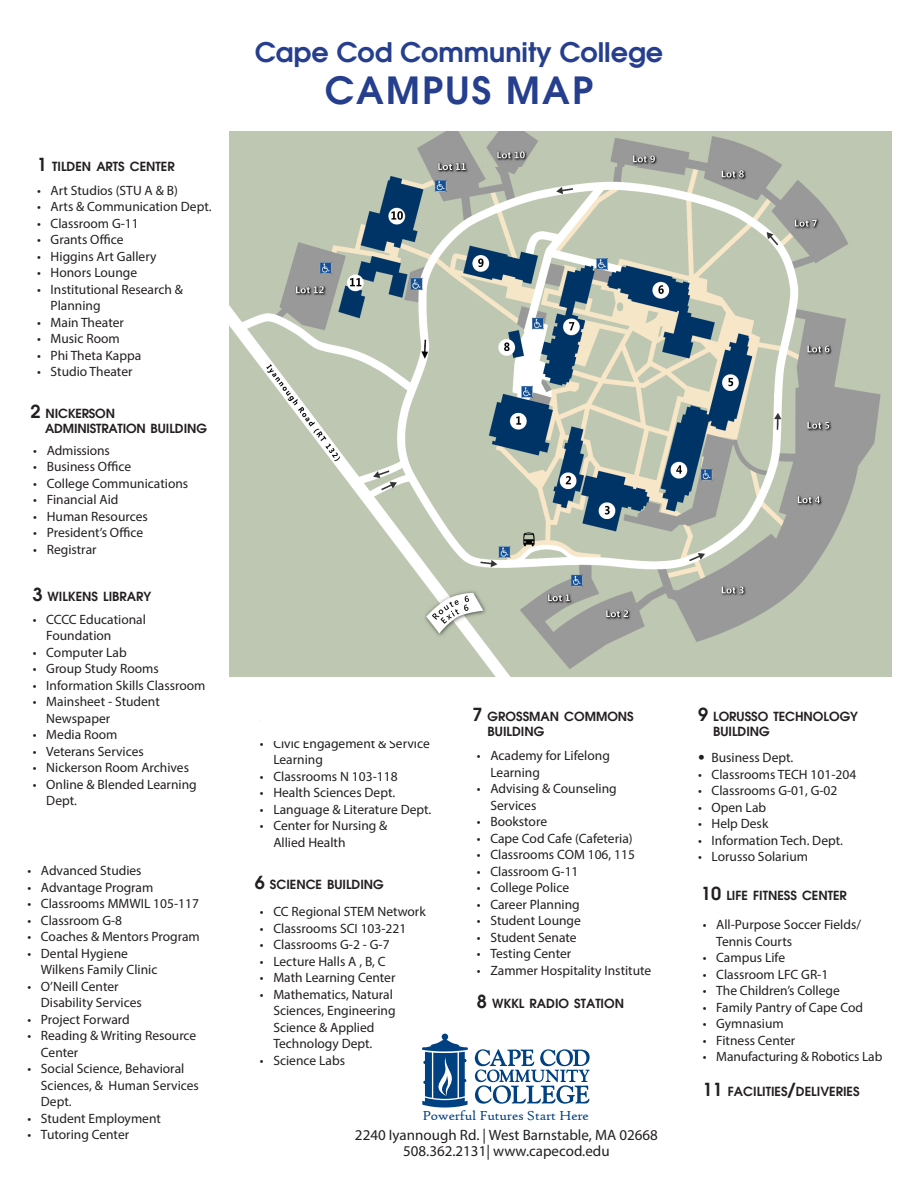
<style>
.page{position:relative;width:918px;height:1188px;background:#fff}
.page>*{position:absolute;margin:0;border:0;box-sizing:border-box;transform-origin:0 0}
.t1{font:600 37.5px "Avant Garde";letter-spacing:.06em;color:#253f8e}
.t2{font:600 27px "Avant Garde";color:#253f8e}
.t3{font:15px "Myriad Pro";color:#231f20}
.t4{font:13.95px "High Tower Text";letter-spacing:-.02em;color:#014081;scale:1.04 1}
.t5{font:13.5px/16.5px "Myriad Pro";color:#231f20}
.t6{font:600 12.6px "Avant Garde";color:#231f20}
.s1{font-size:18px}
.s2{font-family:"Univers";font-weight:700;font-stretch:condensed}
</style>
<div class="page">
<img style="left:230px;top:131px;width:661px;height:545px">
<img style="left:483px;top:131px;width:408px;height:36px">
<svg style="left:475px;top:1049px;width:115px;height:55px"></svg>
<svg style="left:422px;top:1034px;width:46px;height:74px"></svg>
<p class="t6" style="left:37px;top:158px;width:139px"><span class="s1">1</span> TILDEN ARTS CENTER</p>
<p class="t5" style="left:37px;top:182px;width:142px">• Art Studios (STU A &amp; B)</p>
<p class="t5" style="left:37px;top:198px;width:176px">• Arts &amp; Communication Dept.</p>
<p class="t5" style="left:37px;top:215px;width:103px">• Classroom G-11</p>
<p class="t5" style="left:37px;top:231px;width:88px">• Grants Office</p>
<p class="t5" style="left:37px;top:248px;width:121px">• Higgins Art Gallery</p>
<p class="t5" style="left:37px;top:264px;width:102px">• Honors Lounge</p>
<p class="t5" style="left:37px;top:281px;width:147px">• Institutional Research &amp;</p>
<p class="t5" style="left:51px;top:297px;width:51px">Planning</p>
<p class="t5" style="left:37px;top:314px;width:88px">• Main Theater</p>
<p class="t5" style="left:37px;top:330px;width:84px">• Music Room</p>
<p class="t5" style="left:37px;top:347px;width:106px">• Phi Theta Kappa</p>
<p class="t5" style="left:37px;top:363px;width:97px">• Studio Theater</p>
<p class="t6" style="left:31px;top:405px;width:86px"><span class="s1">2</span> NICKERSON</p>
<p class="t6" style="left:45px;top:420px;width:164px">ADMINISTRATION BUILDING</p>
<p class="t5" style="left:33px;top:442px;width:78px">• Admissions</p>
<p class="t5" style="left:33px;top:458px;width:99px">• Business Office</p>
<p class="t5" style="left:33px;top:475px;width:156px">• College Communications</p>
<p class="t5" style="left:33px;top:491px;width:87px">• Financial Aid</p>
<p class="t5" style="left:33px;top:508px;width:116px">• Human Resources</p>
<p class="t5" style="left:33px;top:524px;width:111px">• President’s Office</p>
<p class="t5" style="left:33px;top:541px;width:65px">• Registrar</p>
<p class="t6" style="left:32px;top:588px;width:120px"><span class="s1">3</span> WILKENS LIBRARY</p>
<p class="t5" style="left:33px;top:611px;width:115px">• CCCC Educational</p>
<p class="t5" style="left:46px;top:628px;width:67px">Foundation</p>
<p class="t5" style="left:33px;top:644px;width:95px">• Computer Lab</p>
<p class="t5" style="left:33px;top:661px;width:127px">• Group Study Rooms</p>
<p class="t5" style="left:33px;top:677px;width:174px">• Information Skills Classroom</p>
<p class="t5" style="left:33px;top:694px;width:129px">• Mainsheet - Student</p>
<p class="t5" style="left:46px;top:710px;width:65px">Newspaper</p>
<p class="t5" style="left:33px;top:727px;width:86px">• Media Room</p>
<p class="t5" style="left:33px;top:743px;width:113px">• Veterans Services</p>
<p class="t5" style="left:33px;top:760px;width:158px">• Nickerson Room Archives</p>
<p class="t5" style="left:46px;top:776px;width:152px;text-indent:-13px">• Online &amp; Blended Learning<br>Dept.</p>
<p class="t5" style="left:27px;top:862px;width:116px">• Advanced Studies</p>
<p class="t5" style="left:27px;top:879px;width:127px">• Advantage Program</p>
<p class="t5" style="left:27px;top:895px;width:173px">• Classrooms MMWIL 105-117</p>
<p class="t5" style="left:27px;top:912px;width:96px">• Classroom G-8</p>
<p class="t5" style="left:27px;top:928px;width:174px">• Coaches &amp; Mentors Program</p>
<p class="t5" style="left:27px;top:945px;width:102px">• Dental Hygiene</p>
<p class="t5" style="left:41px;top:961px;width:118px">Wilkens Family Clinic</p>
<p class="t5" style="left:27px;top:978px;width:93px">• O’Neill Center</p>
<p class="t5" style="left:41px;top:994px;width:102px">Disability Services</p>
<p class="t5" style="left:27px;top:1011px;width:104px">• Project Forward</p>
<p class="t5" style="left:27px;top:1027px;width:170px">• Reading &amp; Writing Resource</p>
<p class="t5" style="left:41px;top:1044px;width:39px">Center</p>
<p class="t5" style="left:27px;top:1060px;width:158px">• Social Science, Behavioral</p>
<p class="t5" style="left:41px;top:1077px;width:160px">Sciences, &amp; Human Services</p>
<p class="t5" style="left:41px;top:1093px;width:32px">Dept.</p>
<p class="t5" style="left:27px;top:1110px;width:135px">• Student Employment</p>
<p class="t5" style="left:27px;top:1126px;width:103px">• Tutoring Center</p>
<p class="t2" style="left:255px;top:34px;width:410px">Cape Cod Community College</p>
<p class="t1" style="left:325px;top:66px;width:270px">CAMPUS MAP</p>
<p class="t5" style="left:273px;top:735px;width:158px;text-indent:-13px">• Civic Engagement &amp; Service<br>Learning</p>
<p class="t5" style="left:260px;top:768px;width:139px">• Classrooms N 103-118</p>
<p class="t5" style="left:260px;top:784px;width:137px">• Health Sciences Dept.</p>
<p class="t5" style="left:260px;top:801px;width:173px">• Language &amp; Literature Dept.</p>
<p class="t5" style="left:260px;top:817px;width:129px">• Center for Nursing &amp;</p>
<p class="t5" style="left:273px;top:834px;width:74px">Allied Health</p>
<p class="t6" style="left:255px;top:876px;width:131px"><span class="s1">6</span> SCIENCE BUILDING</p>
<p class="t5" style="left:260px;top:903px;width:167px">• CC Regional STEM Network</p>
<p class="t5" style="left:260px;top:920px;width:148px">• Classrooms SCI 103-221</p>
<p class="t5" style="left:260px;top:936px;width:131px">• Classrooms G-2 - G-7</p>
<p class="t5" style="left:260px;top:953px;width:127px">• Lecture Halls A , B, C</p>
<p class="t5" style="left:260px;top:969px;width:137px">• Math Learning Center</p>
<p class="t5" style="left:260px;top:986px;width:135px">• Mathematics, Natural</p>
<p class="t5" style="left:273px;top:1002px;width:124px">Sciences, Engineering<br>Science &amp; Applied</p>
<p class="t5" style="left:273px;top:1035px;width:101px">Technology Dept.</p>
<p class="t5" style="left:260px;top:1052px;width:87px">• Science Labs</p>
<p class="t6" style="left:473px;top:708px;width:163px"><span class="s1">7</span> GROSSMAN COMMONS</p>
<p class="t6" style="left:488px;top:723px;width:58px">BUILDING</p>
<p class="t5" style="left:477px;top:747px;width:134px">• Academy for Lifelong</p>
<p class="t5" style="left:490px;top:764px;width:51px">Learning</p>
<p class="t5" style="left:477px;top:780px;width:141px">• Advising &amp; Counseling</p>
<p class="t5" style="left:490px;top:797px;width:47px">Services</p>
<p class="t5" style="left:477px;top:813px;width:72px">• Bookstore</p>
<p class="t5" style="left:477px;top:830px;width:157px">• Cape Cod Cafe (Cafeteria)</p>
<p class="t5" style="left:477px;top:846px;width:160px">• Classrooms COM 106, 115</p>
<p class="t5" style="left:477px;top:863px;width:103px">• Classroom G-11</p>
<p class="t5" style="left:477px;top:879px;width:94px">• College Police</p>
<p class="t5" style="left:477px;top:896px;width:104px">• Career Planning</p>
<p class="t5" style="left:477px;top:912px;width:106px">• Student Lounge</p>
<p class="t5" style="left:477px;top:929px;width:101px">• Student Senate</p>
<p class="t5" style="left:477px;top:945px;width:96px">• Testing Center</p>
<p class="t5" style="left:477px;top:962px;width:176px">• Zammer Hospitality Institute</p>
<p class="t6" style="left:477px;top:995px;width:149px"><span class="s1">8</span> WKKL RADIO STATION</p>
<p class="t4" style="left:423px;top:1107px;width:161px">Powerful Futures Start Here</p>
<p class="t3" style="left:355px;top:1126px;width:304px">2240 Iyannough Rd. | West Barnstable, MA 02668</p>
<p class="t3" style="left:403px;top:1142px;width:208px">508.362.2131| www.capecod.edu</p>
<p class="t6" style="left:698px;top:708px;width:162px"><span class="s1">9</span> LORUSSO TECHNOLOGY</p>
<p class="t6" style="left:713px;top:723px;width:58px">BUILDING</p>
<p class="t5" style="left:698px;top:749px;width:97px"><span class="s2">•</span> Business Dept.</p>
<p class="t5" style="left:698px;top:766px;width:160px">• Classrooms TECH 101-204</p>
<p class="t5" style="left:698px;top:782px;width:141px">• Classrooms G-01, G-02</p>
<p class="t5" style="left:698px;top:799px;width:70px">• Open Lab</p>
<p class="t5" style="left:698px;top:815px;width:72px">• Help Desk</p>
<p class="t5" style="left:698px;top:832px;width:146px">• Information Tech. Dept.</p>
<p class="t5" style="left:698px;top:848px;width:112px">• Lorusso Solarium</p>
<p class="t6" style="left:701px;top:887px;width:147px"><span class="s1">10</span> LIFE FITNESS CENTER</p>
<p class="t5" style="left:703px;top:916px;width:160px">• All-Purpose Soccer Fields/</p>
<p class="t5" style="left:716px;top:933px;width:77px">Tennis Courts</p>
<p class="t5" style="left:703px;top:949px;width:84px">• Campus Life</p>
<p class="t5" style="left:703px;top:966px;width:127px">• Classroom LFC GR-1</p>
<p class="t5" style="left:703px;top:982px;width:139px">• The Children’s College</p>
<p class="t5" style="left:703px;top:999px;width:162px">• Family Pantry of Cape Cod</p>
<p class="t5" style="left:703px;top:1015px;width:83px">• Gymnasium</p>
<p class="t5" style="left:703px;top:1032px;width:94px">• Fitness Center</p>
<p class="t5" style="left:703px;top:1048px;width:181px">• Manufacturing &amp; Robotics Lab</p>
<p class="t6" style="left:703px;top:1083px;width:158px"><span class="s1">11</span> FACILITIES<span class="s1">/</span>DELIVERIES</p>
</div>
